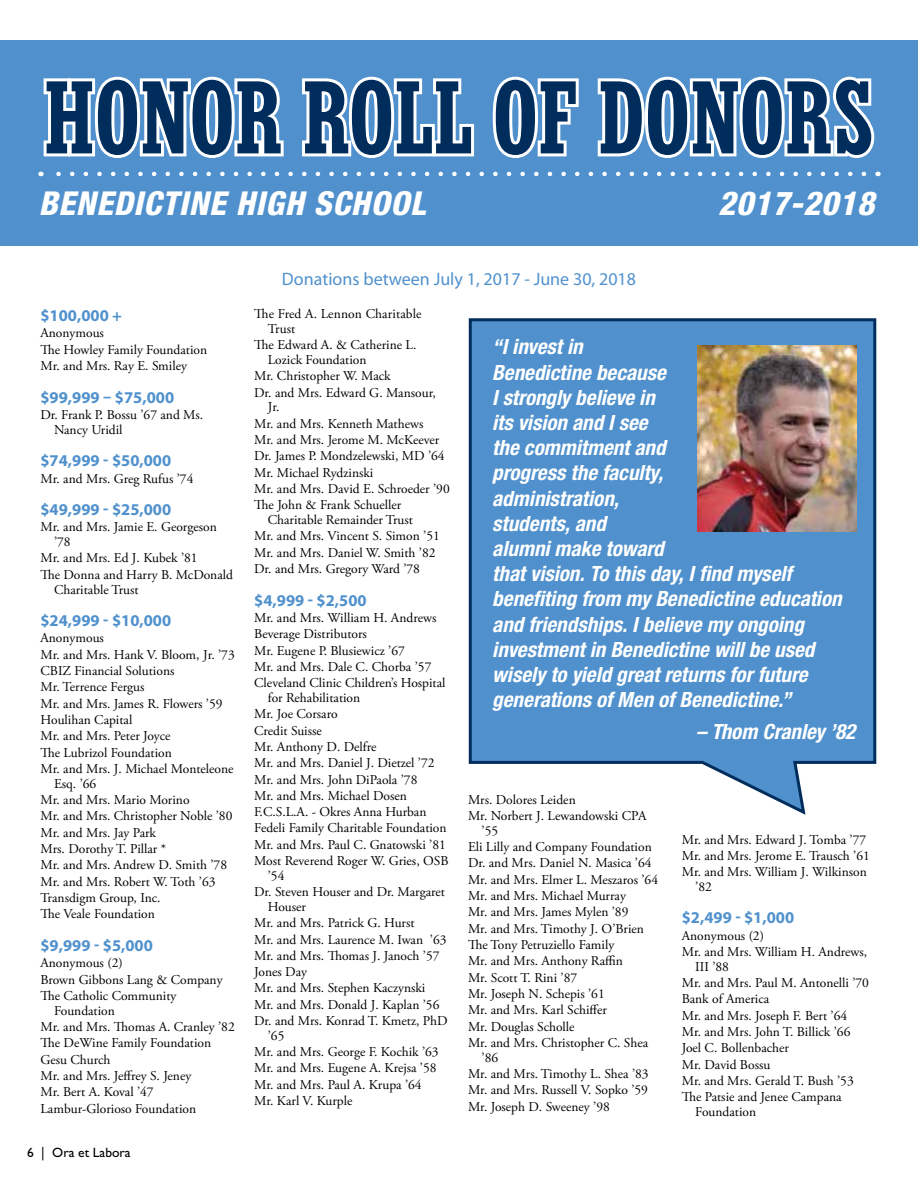
<style>
.page{position:relative;width:918px;height:1188px;background:#fff}
.page>*{position:absolute;margin:0;border:0;box-sizing:border-box;transform-origin:0 0}
.t1{font:500 108px "Stymie Con";color:#002d5b}
.t2{font:italic 800 condensed 33px "Helvetica Neue LT Std";letter-spacing:.025em;color:#fff}
.t3{font:italic 700 condensed 21px/25.2px "Helvetica Neue LT Std";color:#fff}
.t4{font:18px "Myriad Pro";color:#5091cd}
.t5{font:700 16.5px "Myriad Pro";color:#5091cd}
.t6{font:13.5px/16.4px "Adobe Garamond Pro";color:#000}
.t7{font:13.5px "Gill Sans Std";color:#000}
</style>
<div class="page">
<svg style="left:468px;top:318px;width:409px;height:497px;background:#619ace"></svg>
<div style="left:0;top:40px;width:918px;height:206px;background:#5091cd"></div>
<svg style="left:56px;top:172px;width:808px;height:4px"></svg>
<svg style="left:43px;top:76px;width:241px;height:82px"></svg>
<svg style="left:302px;top:76px;width:172px;height:82px"></svg>
<svg style="left:492px;top:76px;width:87px;height:82px"></svg>
<svg style="left:597px;top:76px;width:278px;height:82px"></svg>
<img style="left:698px;top:345px;width:158px;height:186px">
<h1 class="t1" style="left:44px;top:57px;width:832px">HONOR ROLL OF DONORS</h1>
<h2 class="t2" style="left:39px;top:183px;width:388px">BENEDICTINE HIGH SCHOOL</h2>
<h2 class="t2" style="left:718px;top:183px;width:158px">2017-2018</h2>
<p class="t5" style="left:40px;top:305px;width:83px">$100,000 +</p>
<p class="t6" style="left:40px;top:325px;width:168px">Anonymous<br>The Howley Family Foundation<br>Mr. and Mrs. Ray E. Smiley</p>
<p class="t5" style="left:40px;top:386px;width:135px">$99,999 – $75,000</p>
<p class="t6" style="left:54px;top:408px;width:151px;line-height:14.7px;text-indent:-14px">Dr. Frank P. Bossu ’67 and Ms.<br>Nancy Uridil</p>
<p class="t5" style="left:40px;top:450px;width:132px">$74,999 - $50,000</p>
<p class="t6" style="left:40px;top:471px;width:154px">Mr. and Mrs. Greg Rufus ’74</p>
<p class="t5" style="left:40px;top:499px;width:132px">$49,999 - $25,000</p>
<p class="t6" style="left:54px;top:520px;width:164px;line-height:14.7px;text-indent:-14px">Mr. and Mrs. Jamie E. Georgeson ’78</p>
<p class="t6" style="left:40px;top:551px;width:194px">Mr. and Mrs. Ed J. Kubek ’81<br>The Donna and Harry B. McDonald</p>
<p class="t6" style="left:54px;top:582px;width:86px">Charitable Trust</p>
<p class="t5" style="left:40px;top:610px;width:132px">$24,999 - $10,000</p>
<p class="t6" style="left:40px;top:630px;width:196px">Anonymous<br>Mr. and Mrs. Hank V. Bloom, Jr. ’73<br>CBIZ Financial Solutions<br>Mr. Terrence Fergus<br>Mr. and Mrs. James R. Flowers ’59<br>Houlihan Capital<br>Mr. and Mrs. Peter Joyce<br>The Lubrizol Foundation<br>Mr. and Mrs. J. Michael Monteleone</p>
<p class="t6" style="left:40px;top:776px;width:193px;text-indent:14px">Esq. ’66<br>Mr. and Mrs. Mario Morino<br>Mr. and Mrs. Christopher Noble ’80<br>Mr. and Mrs. Jay Park<br>Mrs. Dorothy T. Pillar *<br>Mr. and Mrs. Andrew D. Smith ’78<br>Mr. and Mrs. Robert W. Toth ’63<br>Transdigm Group, Inc.<br>The Veale Foundation</p>
<p class="t5" style="left:40px;top:935px;width:114px">$9,999 - $5,000</p>
<p class="t6" style="left:40px;top:955px;width:184px">Anonymous (2)<br>Brown Gibbons Lang &amp; Company<br>The Catholic Community</p>
<p class="t6" style="left:40px;top:1003px;width:196px;text-indent:14px">Foundation<br>Mr. and Mrs. Thomas A. Cranley ’82<br>The DeWine Family Foundation<br>Gesu Church<br>Mr. and Mrs. Jeffrey S. Jeney<br>Mr. Bert A. Koval ’47<br>Lambur-Glorioso Foundation</p>
<p class="t7" style="left:27px;top:1144px;width:105px">6 | Ora et Labora</p>
<h3 class="t4" style="left:282px;top:268px;width:356px">Donations between July 1, 2017 - June 30, 2018</h3>
<p class="t6" style="left:268px;top:307px;width:155px;line-height:14.7px;text-indent:-14px">The Fred A. Lennon Charitable<br>Trust</p>
<p class="t6" style="left:268px;top:338px;width:150px;line-height:14.7px;text-indent:-14px">The Edward A. &amp; Catherine L.<br>Lozick Foundation</p>
<p class="t6" style="left:254px;top:368px;width:183px">Mr. Christopher W. Mack<br>Dr. and Mrs. Edward G. Mansour,</p>
<p class="t6" style="left:254px;top:399px;width:197px;text-indent:14px">Jr.<br>Mr. and Mrs. Kenneth Mathews<br>Mr. and Mrs. Jerome M. McKeever<br>Dr. James P. Mondzelewski, MD ’64<br>Mr. Michael Rydzinski<br>Mr. and Mrs. David E. Schroeder ’90<br>The John &amp; Frank Schueller</p>
<p class="t6" style="left:254px;top:512px;width:187px;text-indent:14px">Charitable Remainder Trust<br>Mr. and Mrs. Vincent S. Simon ’51<br>Mr. and Mrs. Daniel W. Smith ’82<br>Dr. and Mrs. Gregory Ward ’78</p>
<p class="t5" style="left:254px;top:589px;width:114px">$4,999 - $2,500</p>
<p class="t6" style="left:254px;top:610px;width:193px">Mr. and Mrs. William H. Andrews<br>Beverage Distributors<br>Mr. Eugene P. Blusiewicz ’67<br>Mr. and Mrs. Dale C. Chorba ’57<br>Cleveland Clinic Children’s Hospital</p>
<p class="t6" style="left:254px;top:690px;width:196px;text-indent:14px">for Rehabilitation<br>Mr. Joe Corsaro<br>Credit Suisse<br>Mr. Anthony D. Delfre<br>Mr. and Mrs. Daniel J. Dietzel ’72<br>Mr. and Mrs. John DiPaola ’78<br>Mr. and Mrs. Michael Dosen<br>F.C.S.L.A. - Okres Anna Hurban<br>Fedeli Family Charitable Foundation<br>Mr. and Mrs. Paul C. Gnatowski ’81<br>Most Reverend Roger W. Gries, OSB</p>
<p class="t6" style="left:254px;top:868px;width:192px;text-indent:14px">’54<br>Dr. Steven Houser and Dr. Margaret</p>
<p class="t6" style="left:254px;top:899px;width:195px;text-indent:14px">Houser<br>Mr. and Mrs. Patrick G. Hurst<br>Mr. and Mrs. Laurence M. Iwan ’63<br>Mr. and Mrs. Thomas J. Janoch ’57<br>Jones Day<br>Mr. and Mrs. Stephen Kaczynski<br>Mr. and Mrs. Donald J. Kaplan ’56<br>Dr. and Mrs. Konrad T. Kmetz, PhD</p>
<p class="t6" style="left:254px;top:1028px;width:186px;text-indent:14px">’65<br>Mr. and Mrs. George F. Kochik ’63<br>Mr. and Mrs. Eugene A. Krejsa ’58<br>Mr. and Mrs. Paul A. Krupa ’64<br>Mr. Karl V. Kurple</p>
<p class="t3" style="left:492px;top:335px;width:351px">“I invest in<br>Benedictine because<br>I strongly believe in<br>its vision and I see<br>the commitment and<br>progress the faculty,<br>administration,<br>students, and<br>alumni make toward<br>that vision. To this day, I find myself benefiting from my Benedictine education and friendships. I believe my ongoing investment in Benedictine will be used wisely to yield great returns for future generations of Men of Benedictine.”</p>
<h3 class="t3" style="left:696px;top:719px;width:161px">– Thom Cranley ’82</h3>
<p class="t6" style="left:468px;top:792px;width:180px">Mrs. Dolores Leiden<br>Mr. Norbert J. Lewandowski CPA</p>
<p class="t6" style="left:468px;top:823px;width:192px;text-indent:14px">’55<br>Eli Lilly and Company Foundation<br>Dr. and Mrs. Daniel N. Masica ’64<br>Mr. and Mrs. Elmer L. Meszaros ’64<br>Mr. and Mrs. Michael Murray<br>Mr. and Mrs. James Mylen ’89<br>Mr. and Mrs. Timothy J. O’Brien<br>The Tony Petruziello Family<br>Mr. and Mrs. Anthony Raffin<br>Mr. Scott T. Rini ’87<br>Mr. Joseph N. Schepis ’61<br>Mr. and Mrs. Karl Schiffer<br>Mr. Douglas Scholle<br>Mr. and Mrs. Christopher C. Shea</p>
<p class="t6" style="left:468px;top:1050px;width:182px;text-indent:14px">’86<br>Mr. and Mrs. Timothy L. Shea ’83<br>Mr. and Mrs. Russell V. Sopko ’59<br>Mr. Joseph D. Sweeney ’98</p>
<p class="t6" style="left:682px;top:832px;width:190px">Mr. and Mrs. Edward J. Tomba ’77<br>Mr. and Mrs. Jerome E. Trausch ’61<br>Mr. and Mrs. William J. Wilkinson</p>
<p class="t6" style="left:695px;top:879px;width:18px">’82</p>
<p class="t5" style="left:682px;top:907px;width:114px">$2,499 - $1,000</p>
<p class="t6" style="left:682px;top:928px;width:187px">Anonymous (2)<br>Mr. and Mrs. William H. Andrews,</p>
<p class="t6" style="left:682px;top:959px;width:189px;text-indent:14px">III ’88<br>Mr. and Mrs. Paul M. Antonelli ’70<br>Bank of America<br>Mr. and Mrs. Joseph F. Bert ’64<br>Mr. and Mrs. John T. Billick ’66<br>Joel C. Bollenbacher<br>Mr. David Bossu<br>Mr. and Mrs. Gerald T. Bush ’53<br>The Patsie and Jenee Campana</p>
<p class="t6" style="left:695px;top:1104px;width:62px">Foundation</p>
</div>
